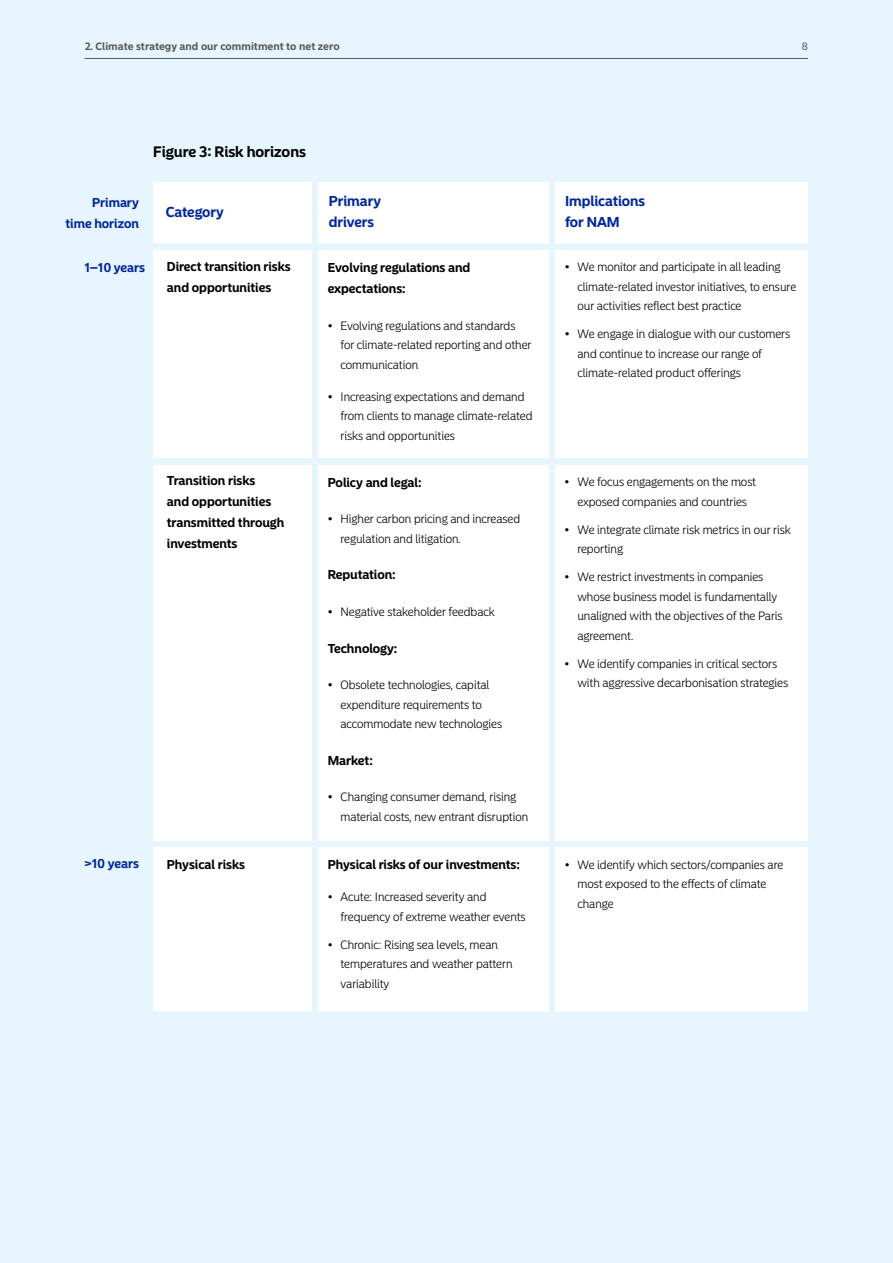
<style>
.page{position:relative;width:893px;height:1263px;background:#e6f5fe}
.page>*{position:absolute;margin:0;border:0;box-sizing:border-box;transform-origin:0 0}
.t1{font:700 15px "Nordea Sans Large";color:#000}
.t2{font:700 14.25px/21px "Nordea Sans Large";color:#00269b}
.t3{font:700 12.75px/21px "Nordea Sans Large";color:#000}
.t4{font:700 12.75px/21px "Nordea Sans Large";color:#00269b;text-align:right}
.t5{font:300 12px/19.5px "Nordea Sans Large";color:#000}
.t6{font:700 10.5px "Nordea Sans Small";color:#575756}
.t7{font:10.5px "Nordea Sans Small";color:#575756}
</style>
<div class="page">
<div style="left:153px;top:182px;width:159px;height:61px;background:#fff"></div>
<div style="left:318px;top:182px;width:231px;height:61px;background:#fff"></div>
<div style="left:555px;top:182px;width:253px;height:61px;background:#fff"></div>
<div style="left:318px;top:847px;width:231px;height:164px;background:#fff"></div>
<div style="left:153px;top:847px;width:159px;height:164px;background:#fff"></div>
<div style="left:555px;top:847px;width:253px;height:164px;background:#fff"></div>
<div style="left:318px;top:250px;width:231px;height:208px;background:#fff"></div>
<div style="left:153px;top:250px;width:159px;height:208px;background:#fff"></div>
<div style="left:555px;top:250px;width:253px;height:208px;background:#fff"></div>
<div style="left:318px;top:465px;width:231px;height:376px;background:#fff"></div>
<div style="left:153px;top:465px;width:159px;height:376px;background:#fff"></div>
<div style="left:555px;top:465px;width:253px;height:376px;background:#fff"></div>
<hr style="left:84px;top:58px;width:724px;height:1px;background:#575756">
<p class="t6" style="left:85px;top:40px;width:256px">2. Climate strategy and our commitment to net zero</p>
<p class="t1" style="left:153px;top:143px;width:154px">Figure 3: Risk horizons</p>
<p class="t7" style="left:802px;top:40px;width:8px">8</p>
<p class="t4" style="left:66px;top:192px;width:75px">Primary time horizon</p>
<p class="t4" style="left:84px;top:257px;width:62px">1–10 years</p>
<p class="t2" style="left:166px;top:202px;width:60px">Category</p>
<p class="t2" style="left:329px;top:191px;width:54px">Primary drivers</p>
<p class="t2" style="left:565px;top:191px;width:82px">Implications for NAM</p>
<p class="t3" style="left:328px;top:257px;width:144px">Evolving regulations and expectations:</p>
<p class="t5" style="left:340px;top:316px;width:192px;text-indent:-13px">• Evolving regulations and standards for climate-related reporting and other communication</p>
<p class="t5" style="left:340px;top:387px;width:193px;text-indent:-13px">• Increasing expectations and demand from clients to manage climate-related risks and opportunities</p>
<p class="t3" style="left:167px;top:256px;width:125px">Direct transition risks and opportunities</p>
<p class="t5" style="left:577px;top:258px;width:220px;text-indent:-13px">• We monitor and participate in all leading climate-related investor initiatives, to ensure our activities reflect best practice</p>
<p class="t5" style="left:577px;top:325px;width:214px;text-indent:-13px">• We engage in dialogue with our customers and continue to increase our range of climate-related product offerings</p>
<p class="t3" style="left:167px;top:471px;width:119px">Transition risks<br>and opportunities transmitted through investments</p>
<p class="t3" style="left:328px;top:472px;width:95px">Policy and legal:</p>
<p class="t5" style="left:340px;top:510px;width:181px;text-indent:-13px">• Higher carbon pricing and increased regulation and litigation.</p>
<p class="t3" style="left:328px;top:565px;width:70px">Reputation:</p>
<p class="t5" style="left:328px;top:602px;width:169px">• Negative stakeholder feedback</p>
<p class="t3" style="left:328px;top:638px;width:71px">Technology:</p>
<p class="t5" style="left:340px;top:675px;width:163px;text-indent:-13px">• Obsolete technologies, capital expenditure requirements to accommodate new technologies</p>
<p class="t3" style="left:328px;top:750px;width:47px">Market:</p>
<p class="t5" style="left:340px;top:787px;width:189px;text-indent:-13px">• Changing consumer demand, rising material costs, new entrant disruption</p>
<p class="t5" style="left:565px;top:473px;width:193px;text-align:center">• We focus engagements on the most exposed companies and countries</p>
<p class="t5" style="left:577px;top:520px;width:215px;text-indent:-13px">• We integrate climate risk metrics in our risk reporting</p>
<p class="t5" style="left:577px;top:568px;width:207px;text-indent:-13px">• We restrict investments in companies whose business model is fundamentally unaligned with the objectives of the Paris agreement.</p>
<p class="t5" style="left:577px;top:654px;width:212px;text-indent:-13px">• We identify companies in critical sectors with aggressive decarbonisation strategies</p>
<p class="t4" style="left:84px;top:853px;width:56px">&gt;10 years</p>
<p class="t3" style="left:167px;top:854px;width:80px">Physical risks</p>
<p class="t3" style="left:328px;top:854px;width:194px">Physical risks of our investments:</p>
<p class="t5" style="left:340px;top:888px;width:187px;text-indent:-13px">• Acute: Increased severity and frequency of extreme weather events</p>
<p class="t5" style="left:340px;top:935px;width:173px;text-indent:-13px">• Chronic: Rising sea levels, mean temperatures and weather pattern variability</p>
<p class="t5" style="left:577px;top:855px;width:207px;text-indent:-13px">• We identify which sectors/companies are most exposed to the effects of climate change</p>
</div>
